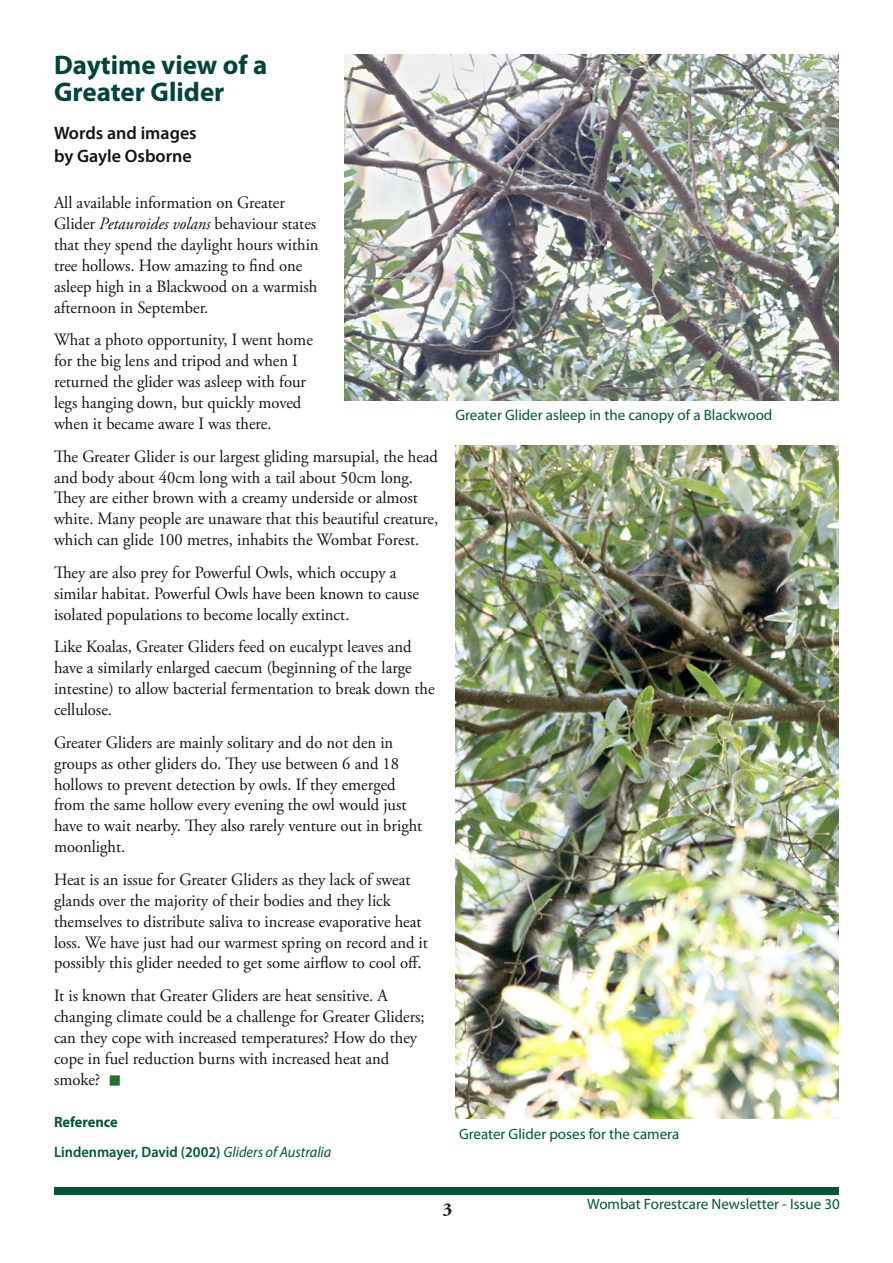
<style>
.page{position:relative;width:893px;height:1263px;background:#fff}
.page>*{position:absolute;margin:0;border:0;box-sizing:border-box;transform-origin:0 0}
.t1{font:700 27px/27px "Myriad Pro";color:#004539}
.t2{font:600 18px/22.5px "Myriad Pro";color:#121212}
.t3{font:700 18px "Adobe Garamond Pro";color:#121212}
.t4{font:17.25px/20.9px "Adobe Garamond Pro";color:#121212;scale:.96 1}
.t5{font:15px "Myriad Pro";color:#005732}
.t6{font:600 15px/30px "Myriad Pro";color:#005732;scale:.96 1}
.s1{font-style:italic}
.s2{color:#21712f}
.s3{font-weight:700}
.s4{font-weight:400;font-style:italic}
</style>
<div class="page">
<div style="left:55px;top:1187px;width:784px;height:7px;background:#005732"></div>
<img style="left:455px;top:446px;width:384px;height:673px">
<img style="left:345px;top:54px;width:494px;height:347px">
<h1 class="t1" style="left:54px;top:51px;width:215px">Daytime view of a<br>Greater Glider</h1>
<p class="t2" style="left:54px;top:122px;width:144px">Words and images by Gayle Osborne</p>
<p class="t4" style="left:54px;top:193px;width:277px">All available information on Greater Glider <span class="s1">Petauroides volans</span> behaviour states that they spend the daylight hours within tree hollows. How amazing to find one asleep high in a Blackwood on a warmish afternoon in September.</p>
<p class="t4" style="left:54px;top:330px;width:271px">What a photo opportunity, I went home for the big lens and tripod and when I returned the glider was asleep with four legs hanging down, but quickly moved when it became aware I was there.</p>
<p class="t4" style="left:54px;top:446px;width:402px">The Greater Glider is our largest gliding marsupial, the head and body about 40cm long with a tail about 50cm long.<br>They are either brown with a creamy underside or almost white. Many people are unaware that this beautiful creature, which can glide 100 metres, inhabits the Wombat Forest.</p>
<p class="t4" style="left:54px;top:563px;width:382px">They are also prey for Powerful Owls, which occupy a similar habitat. Powerful Owls have been known to cause isolated populations to become locally extinct.</p>
<p class="t4" style="left:54px;top:637px;width:398px">Like Koalas, Greater Gliders feed on eucalypt leaves and have a similarly enlarged caecum (beginning of the large intestine) to allow bacterial fermentation to break down the cellulose.</p>
<p class="t4" style="left:54px;top:733px;width:385px">Greater Gliders are mainly solitary and do not den in groups as other gliders do. They use between 6 and 18 hollows to prevent detection by owls. If they emerged from the same hollow every evening the owl would just have to wait nearby. They also rarely venture out in bright moonlight.</p>
<p class="t4" style="left:54px;top:870px;width:391px">Heat is an issue for Greater Gliders as they lack of sweat glands over the majority of their bodies and they lick themselves to distribute saliva to increase evaporative heat loss. We have just had our warmest spring on record and it possibly this glider needed to get some airflow to cool off.</p>
<p class="t4" style="left:54px;top:986px;width:388px">It is known that Greater Gliders are heat sensitive. A changing climate could be a challenge for Greater Gliders; can they cope with increased temperatures? How do they cope in fuel reduction burns with increased heat and smoke? <span class="s2">■</span></p>
<p class="t6" style="left:54px;top:1107px;width:290px"><span class="s3">Reference<br></span>Lindenmayer, David (2002) <span class="s4">Gliders of Australia</span></p>
<p class="t5" style="left:455px;top:405px;width:318px">Greater Glider asleep in the canopy of a Blackwood</p>
<p class="t5" style="left:459px;top:1125px;width:222px">Greater Glider poses for the camera</p>
<p class="t3" style="left:443px;top:1198px;width:11px">3</p>
<p class="t5" style="left:587px;top:1195px;width:254px">Wombat Forestcare Newsletter - Issue 30</p>
</div>
